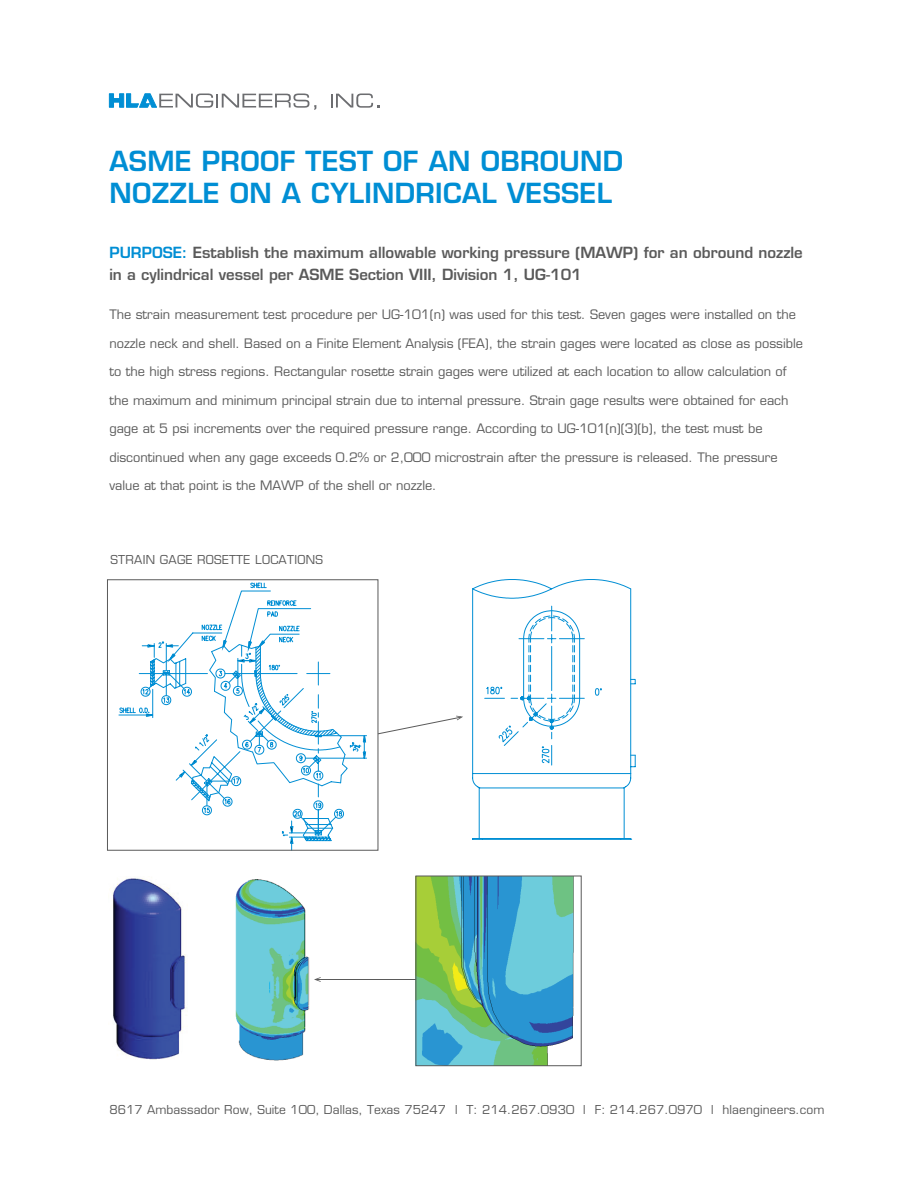
<style>
.page{position:relative;width:918px;height:1188px;background:#fff}
.page>*{position:absolute;margin:0;border:0;box-sizing:border-box;transform-origin:0 0}
.t1{font:600 27px/32.4px "Eurostile";letter-spacing:.01em;color:#008ed4}
.t2{font:600 15px/22.5px "Eurostile";color:#5a5a5a}
.t3{font:12.75px "Eurostile";color:#5a5a5a}
.t4{font:12px "Eurostile";letter-spacing:.01em;color:#5a5a5a}
.s1{color:#008ed4}
</style>
<div class="page">
<svg style="left:472px;top:579px;width:164px;height:261px"></svg>
<svg style="left:118px;top:582px;width:249px;height:267px"></svg>
<img style="left:112px;top:878px;width:75px;height:182px">
<img style="left:235px;top:879px;width:75px;height:182px">
<img style="left:418px;top:878px;width:156px;height:186px">
<div style="left:107px;top:579px;width:271px;height:272px;border:1px solid #5a5a5a"></div>
<svg style="left:377px;top:716px;width:86px;height:19px"></svg>
<div style="left:416px;top:876px;width:166px;height:190px;border:1px solid #5a5a5a"></div>
<hr style="left:316px;top:979px;width:100px;height:1px;background:#5a5a5a">
<svg style="left:314px;top:977px;width:7px;height:5px"></svg>
<svg style="left:109px;top:93px;width:207px;height:17px"></svg>
<svg style="left:331px;top:94px;width:49px;height:14px"></svg>
<h1 class="t1" style="left:109px;top:144px;width:515px">ASME PROOF TEST OF AN OBROUND<br>NOZZLE ON A CYLINDRICAL VESSEL</h1>
<p class="t2" style="left:109px;top:241px;width:695px"><span class="s1">PURPOSE:</span> Establish the maximum allowable working pressure (MAWP) for an obround nozzle in a cylindrical vessel per ASME Section VIII, Division 1, UG-101</p>
<p class="t3" style="left:109px;top:307px;width:688px">The strain measurement test procedure per UG-101(n) was used for this test. Seven gages were installed on the</p>
<p class="t3" style="left:109px;top:336px;width:695px">nozzle neck and shell. Based on a Finite Element Analysis (FEA), the strain gages were located as close as possible</p>
<p class="t3" style="left:109px;top:364px;width:679px">to the high stress regions. Rectangular rosette strain gages were utilized at each location to allow calculation of</p>
<p class="t3" style="left:109px;top:393px;width:681px">the maximum and minimum principal strain due to internal pressure. Strain gage results were obtained for each</p>
<p class="t3" style="left:109px;top:421px;width:655px">gage at 5 psi increments over the required pressure range. According to UG-101(n)(3)(b), the test must be</p>
<p class="t3" style="left:109px;top:450px;width:670px">discontinued when any gage exceeds 0.2% or 2,000 microstrain after the pressure is released. The pressure</p>
<p class="t3" style="left:109px;top:478px;width:329px">value at that point is the MAWP of the shell or nozzle.</p>
<p class="t4" style="left:110px;top:552px;width:214px">STRAIN GAGE ROSETTE LOCATIONS</p>
<p class="t4" style="left:109px;top:1102px;width:717px">8617 Ambassador Row, Suite 100, Dallas, Texas 75247 | T: 214.267.0930 | F: 214.267.0970 | hlaengineers.com</p>
</div>
